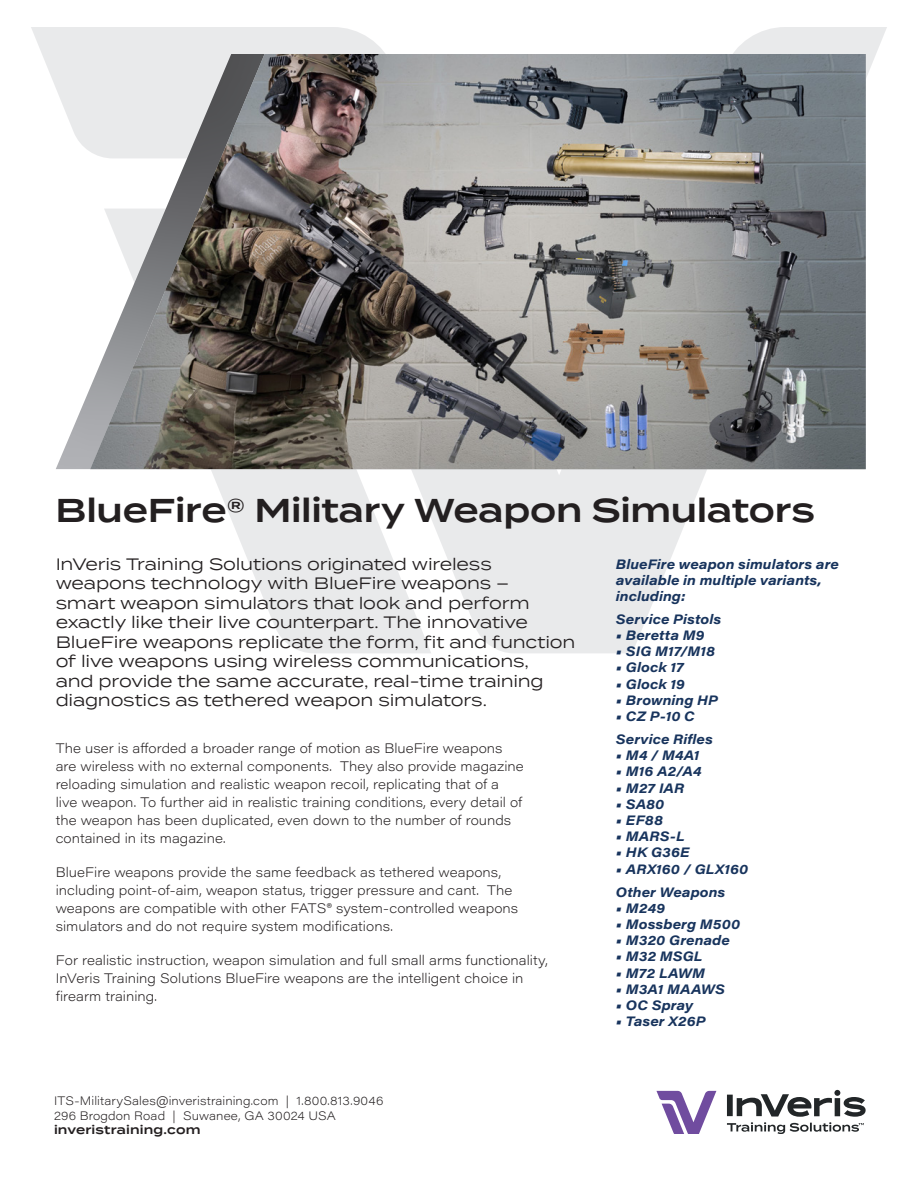
<style>
.page{position:relative;width:918px;height:1188px;background:#fff}
.page>*{position:absolute;margin:0;border:0;box-sizing:border-box;transform-origin:0 0}
.Page_1_title_28pt{font:600 33px "Termina";letter-spacing:-.005em;color:#231f20}
.Body_text_11_13{font:16.5px/19.5px "Termina";letter-spacing:-.015em;color:#231f20}
.Body_text_9_12{font:200 13.5px/18px "Acumin Pro Wide";letter-spacing:.005em;color:#231f20}
.Sidebar{font:italic 700 13.5px/16.2px "Acumin Pro Wide";letter-spacing:.01em;color:#18345d}
.Address_black_left-align{font:200 12px "Acumin Pro Wide";letter-spacing:.01em;color:#231f20}
.URL_black_left-align{font:600 12px "Termina";letter-spacing:.01em;color:#231f20}
</style>
<div class="page">
<svg style="left:31px;top:27px;width:856px;height:626px"></svg>
<svg style="left:56px;top:54px;width:34px;height:415px"></svg>
<svg style="left:727px;top:1090px;width:139px;height:44px"></svg>
<svg style="left:656px;top:1091px;width:60px;height:43px"></svg>
<img style="left:90px;top:54px;width:776px;height:415px">
<p class="Page_1_title_28pt" style="left:56px;top:486px;width:761px">BlueFire® Military Weapon Simulators</p>
<p class="Body_text_11_13" style="left:56px;top:554px;width:521px">InVeris Training Solutions originated wireless weapons technology with BlueFire weapons –<br>smart weapon simulators that look and perform exactly like their live counterpart. The innovative BlueFire weapons replicate the form, fit and function of live weapons using wireless communications,<br>and provide the same accurate, real-time training diagnostics as tethered weapon simulators.</p>
<p class="Body_text_9_12" style="left:56px;top:739px;width:469px">The user is afforded a broader range of motion as BlueFire weapons are wireless with no external components. They also provide magazine reloading simulation and realistic weapon recoil, replicating that of a live weapon. To further aid in realistic training conditions, every detail of the weapon has been duplicated, even down to the number of rounds contained in its magazine.</p>
<p class="Body_text_9_12" style="left:56px;top:863px;width:464px">BlueFire weapons provide the same feedback as tethered weapons, including point-of-aim, weapon status, trigger pressure and cant. The weapons are compatible with other FATS® system-controlled weapons simulators and do not require system modifications.</p>
<p class="Body_text_9_12" style="left:56px;top:951px;width:494px">For realistic instruction, weapon simulation and full small arms functionality,<br>InVeris Training Solutions BlueFire weapons are the intelligent choice in firearm training.</p>
<p class="Address_black_left-align" style="left:54px;top:1092px;width:331px">ITS-MilitarySales@inveristraining.com | 1.800.813.9046</p>
<p class="Address_black_left-align" style="left:54px;top:1107px;width:283px">296 Brogdon Road | Suwanee, GA 30024 USA</p>
<p class="URL_black_left-align" style="left:54px;top:1121px;width:148px">inveristraining.com</p>
<p class="Sidebar" style="left:616px;top:555px;width:225px">BlueFire weapon simulators are available in multiple variants, including:</p>
<p class="Sidebar" style="left:616px;top:610px;width:107px">Service Pistols</p>
<p class="Sidebar" style="left:616px;top:626px;width:90px">• Beretta M9</p>
<p class="Sidebar" style="left:616px;top:643px;width:101px">• SIG M17/M18</p>
<p class="Sidebar" style="left:616px;top:659px;width:69px">• Glock 17</p>
<p class="Sidebar" style="left:616px;top:675px;width:70px">• Glock 19</p>
<p class="Sidebar" style="left:616px;top:691px;width:104px">• Browning HP</p>
<p class="Sidebar" style="left:616px;top:707px;width:80px">• CZ P-10 C</p>
<p class="Sidebar" style="left:616px;top:730px;width:98px">Service Rifles</p>
<p class="Sidebar" style="left:616px;top:747px;width:85px">• M4 / M4A1</p>
<p class="Sidebar" style="left:616px;top:763px;width:87px">• M16 A2/A4</p>
<p class="Sidebar" style="left:616px;top:779px;width:70px">• M27 IAR</p>
<p class="Sidebar" style="left:616px;top:795px;width:50px">• SA80</p>
<p class="Sidebar" style="left:616px;top:811px;width:48px">• EF88</p>
<p class="Sidebar" style="left:616px;top:828px;width:70px">• MARS-L</p>
<p class="Sidebar" style="left:616px;top:844px;width:75px">• HK G36E</p>
<p class="Sidebar" style="left:616px;top:860px;width:134px">• ARX160 / GLX160</p>
<p class="Sidebar" style="left:616px;top:883px;width:111px">Other Weapons</p>
<p class="Sidebar" style="left:616px;top:899px;width:51px">• M249</p>
<p class="Sidebar" style="left:616px;top:915px;width:126px">• Mossberg M500</p>
<p class="Sidebar" style="left:616px;top:932px;width:115px">• M320 Grenade</p>
<p class="Sidebar" style="left:616px;top:948px;width:88px">• M32 MSGL</p>
<p class="Sidebar" style="left:616px;top:964px;width:91px">• M72 LAWM</p>
<p class="Sidebar" style="left:616px;top:980px;width:110px">• M3A1 MAAWS</p>
<p class="Sidebar" style="left:616px;top:996px;width:79px">• OC Spray</p>
<p class="Sidebar" style="left:616px;top:1013px;width:91px">• Taser X26P</p>
</div>
